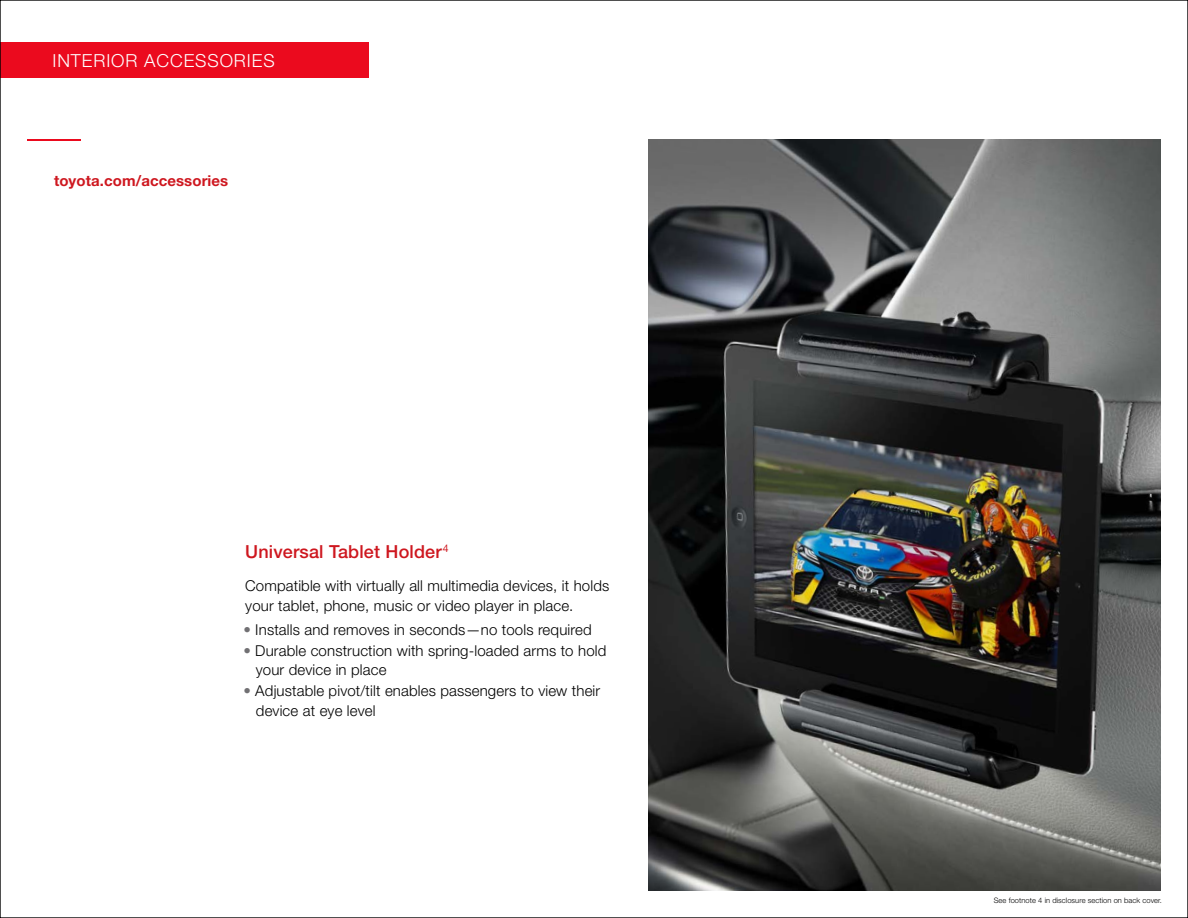
<style>
.page{position:relative;width:1188px;height:918px;background:#fff}
.page>*{position:absolute;margin:0;border:0;box-sizing:border-box;transform-origin:0 0}
.t1{font:500 18px "Helvetica Neue LT Std";letter-spacing:.01em;color:#ce171f}
.t2{font:300 18px "Helvetica Neue LT Std";letter-spacing:.05em;color:#fff}
.t3{font:300 15px/19.5px "Helvetica Neue LT Std";letter-spacing:.01em;color:#000}
.t4{font:700 15px "Helvetica Neue LT Std";letter-spacing:.005em;color:#ce171f}
.t5{font:300 7.5px "Helvetica Neue LT Std";letter-spacing:.01em;color:#000}
.s1{color:#717073}
</style>
<div class="page">
<div style="left:0;top:42px;width:369px;height:36px;background:#eb0a1e"></div>
<hr style="left:27px;top:140px;width:54px;height:1px;background:#eb0a1e">
<img style="left:648px;top:140px;width:513px;height:751px">
<p class="t2" style="left:52px;top:49px;width:224px">INTERIOR ACCESSORIES</p>
<p class="t4" style="left:54px;top:171px;width:176px">toyota.com/accessories</p>
<p class="t1" style="left:245px;top:541px;width:205px">Universal Tablet Holder<sup>4</sup></p>
<p class="t3" style="left:245px;top:576px;width:366px">Compatible with virtually all multimedia devices, it holds your tablet, phone, music or video player in place.</p>
<p class="t3" style="left:243px;top:619px;width:350px"><span class="s1">•</span> Installs and removes in seconds—no tools required</p>
<p class="t3" style="left:256px;top:640px;width:352px;text-indent:-12px"><span class="s1">•</span> Durable construction with spring-loaded arms to hold your device in place</p>
<p class="t3" style="left:256px;top:681px;width:346px;text-indent:-13px"><span class="s1">•</span> Adjustable pivot/tilt enables passengers to view their device at eye level</p>
<p class="t5" style="left:994px;top:896px;width:170px">See footnote 4 in disclosure section on back cover.</p>
</div>
